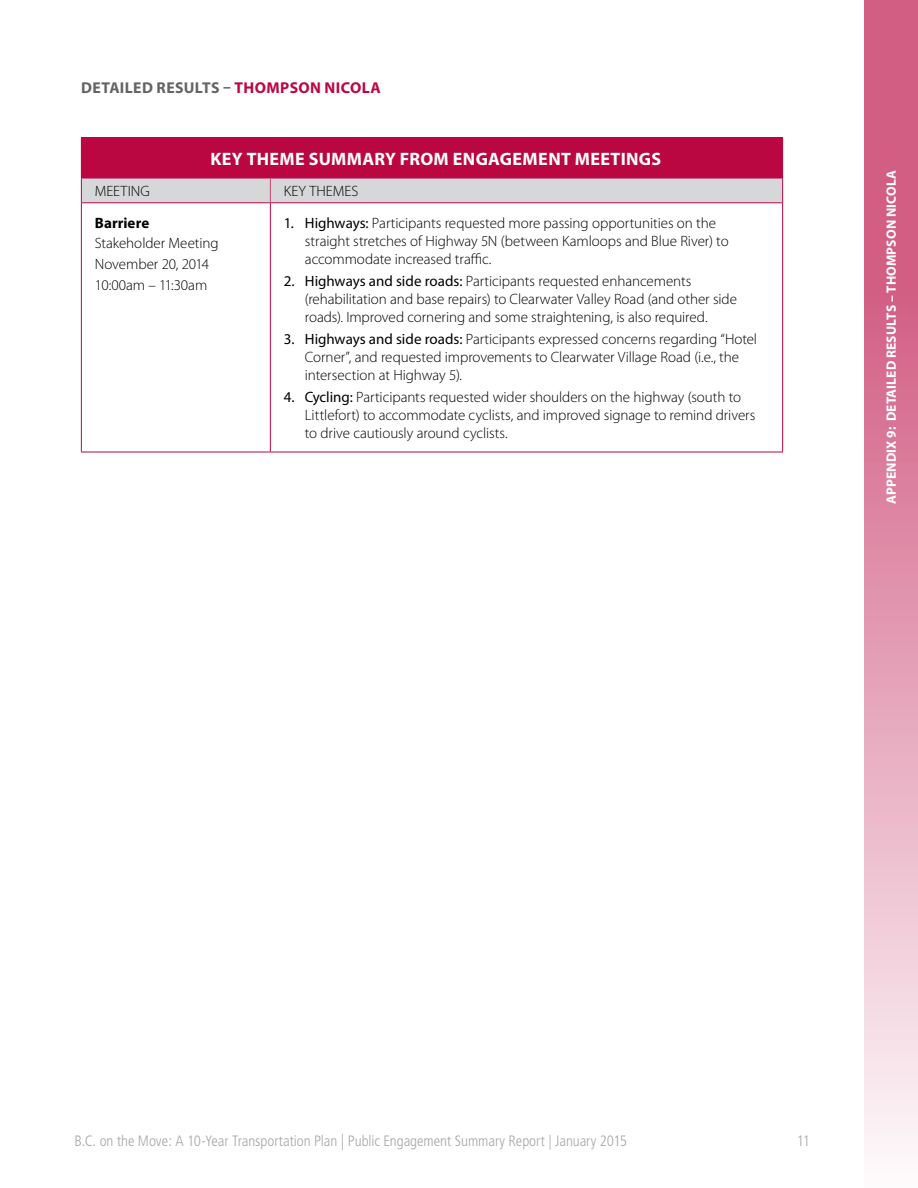
<style>
.page{position:relative;width:918px;height:1188px;background:#fff}
.page>*{position:absolute;margin:0;border:0;box-sizing:border-box;transform-origin:0 0}
.t1{font:700 18px "Myriad Pro";letter-spacing:.02em;color:#fff}
.t2{font:700 15.75px "Myriad Pro";letter-spacing:.025em;color:#636466}
.t3{font:300 15px/18px "Myriad Pro";letter-spacing:-.005em;color:#000}
.t4{font:300 condensed 15px "Frutiger";letter-spacing:-.005em;color:#a4a7a9}
.t5{font:700 15px "Myriad Pro";letter-spacing:.005em;color:#000}
.t6{font:700 13.5px "Myriad Pro";letter-spacing:.01em;color:#fff}
.s1{color:#ba0742}
.s2{font-weight:400}
.s3{font-size:16.5px}
</style>
<div class="page">
<svg style="left:864px;top:0;width:54px;height:1150px;background:#e196af"></svg>
<div style="left:81px;top:138px;width:702px;height:40px;background:#ba0742"></div>
<hr style="left:81px;top:137px;width:189px;height:1px;background:#ba0742">
<hr style="left:270px;top:137px;width:513px;height:1px;background:#ba0742">
<hr style="left:81px;top:203px;width:1px;height:249px;background:#ba0742">
<hr style="left:270px;top:203px;width:1px;height:249px;background:#ba0742">
<hr style="left:782px;top:203px;width:1px;height:249px;background:#ba0742">
<hr style="left:81px;top:452px;width:189px;height:1px;background:#ba0742">
<hr style="left:270px;top:452px;width:513px;height:1px;background:#ba0742">
<svg style="left:81px;top:178px;width:702px;height:25px;background:#d3ccd0"></svg>
<p class="t2" style="left:81px;top:77px;width:301px">DETAILED RESULTS – <span class="s1">THOMPSON NICOLA</span></p>
<p class="t1" style="left:210px;top:147px;width:452px">KEY THEME SUMMARY FROM ENGAGEMENT MEETINGS</p>
<p class="t3" style="left:95px;top:182px;width:56px">MEETING</p>
<p class="t3" style="left:284px;top:182px;width:76px">KEY THEMES</p>
<p class="t5" style="left:95px;top:213px;width:56px">Barriere</p>
<p class="t3" style="left:95px;top:233px;width:125px;line-height:20.9px">Stakeholder Meeting<br>November 20, 2014<br>10:00am – 11:30am</p>
<p class="t3" style="left:305px;top:214px;width:425px;text-indent:-21px"><span class="s2">1. Highways:</span> Participants requested more passing opportunities on the straight stretches of Highway 5N (between Kamloops and Blue River) to accommodate increased traffic.</p>
<p class="t3" style="left:305px;top:272px;width:434px;text-indent:-21px"><span class="s2">2. Highways and side roads:</span> Participants requested enhancements (rehabilitation and base repairs) to Clearwater Valley Road (and other side roads). Improved cornering and some straightening, is also required.</p>
<p class="t3" style="left:305px;top:330px;width:454px;text-indent:-21px"><span class="s2">3. Highways and side roads:</span> Participants expressed concerns regarding “Hotel<br>Corner”, and requested improvements to Clearwater Village Road (i.e., the intersection at Highway 5).</p>
<p class="t3" style="left:305px;top:389px;width:452px;text-indent:-21px"><span class="s2">4. Cycling:</span> Participants requested wider shoulders on the highway (south to<br>Littlefort) to accommodate cyclists, and improved signage to remind drivers to drive cautiously around cyclists.</p>
<p class="t6" style="left:882px;top:504px;width:335px;rotate:-90deg">APPENDIX 9: DETAILED RESULTS – THOMPSON NICOLA</p>
<p class="t4" style="left:74px;top:1133px;width:554px">B.C. on the Move: A 10-Year Transportation Plan <span class="s3">|</span> Public Engagement Summary Report | January 2015</p>
<p class="t4" style="left:797px;top:1133px;width:15px">11</p>
</div>
